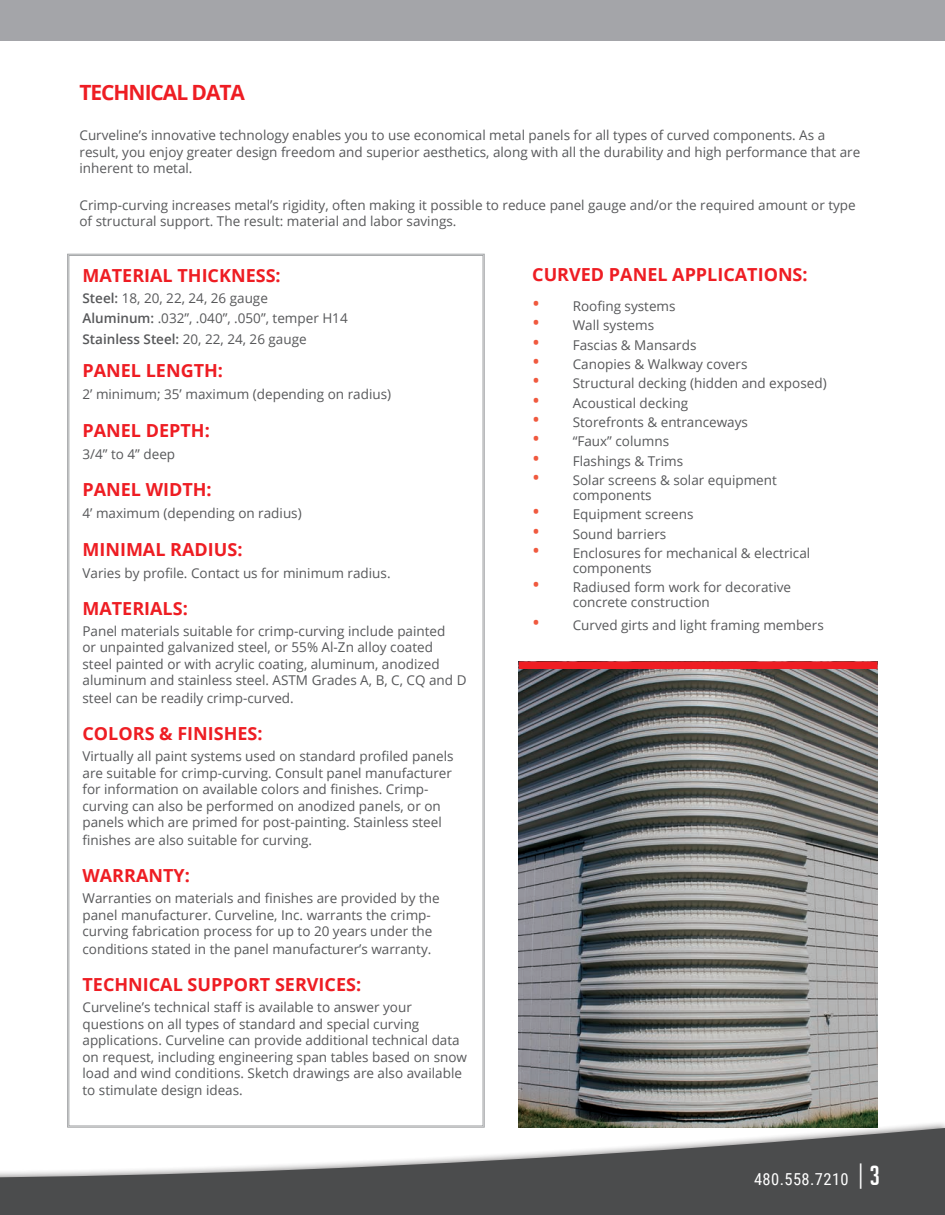
<style>
.page{position:relative;width:945px;height:1215px;background:#fff}
.page>*{position:absolute;margin:0;border:0;box-sizing:border-box;transform-origin:0 0}
.t1{font:700 21px "Open Sans";letter-spacing:-.05em;color:#ee1d23}
.t2{font:700 18px "Open Sans";color:#ee1d23}
.t3{font:16.5px "Roboto Condensed";letter-spacing:.025em;color:#fff}
.t4{font:13.5px/16.5px "Open Sans";color:#57585a}
.s1{font-weight:600}
.s2{font-size:21px;color:#f0593e}
.s3{font-weight:300;font-size:30px}
.s4{font-family:"Big Noodle Titling";font-size:27px}
</style>
<div class="page">
<svg style="left:67px;top:254px;width:418px;height:866px"></svg>
<img style="left:519px;top:669px;width:359px;height:451px">
<div style="left:519px;top:662px;width:359px;height:7px;background:#ee1d23"></div>
<div style="left:0;top:1120px;width:945px;height:95px;background:#231f20;opacity:.75"></div>
<svg style="left:0;top:1128px;width:945px;height:87px;fill:#4b4c4d"></svg>
<div style="left:0;top:0;width:945px;height:40px;background:#a4a5a9"></div>
<p class="t1" style="left:80px;top:78px;width:167px">TECHNICAL DATA</p>
<p class="t4" style="left:80px;top:127px;width:782px">Curveline’s innovative technology enables you to use economical metal panels for all types of curved components. As a result, you enjoy greater design freedom and superior aesthetics, along with all the durability and high performance that are inherent to metal.</p>
<p class="t4" style="left:80px;top:196px;width:778px">Crimp-curving increases metal’s rigidity, often making it possible to reduce panel gauge and/or the required amount or type of structural support. The result: material and labor savings.</p>
<p class="t2" style="left:82px;top:263px;width:200px">MATERIAL THICKNESS:</p>
<p class="t4" style="left:82px;top:289px;width:187px"><span class="s1">Steel:</span> 18, 20, 22, 24, 26 gauge</p>
<p class="t4" style="left:82px;top:310px;width:267px"><span class="s1">Aluminum:</span> .032”, .040”, .050”, temper H14</p>
<p class="t4" style="left:82px;top:331px;width:226px"><span class="s1">Stainless Steel:</span> 20, 22, 24, 26 gauge</p>
<p class="t2" style="left:82px;top:358px;width:142px">PANEL LENGTH:</p>
<p class="t4" style="left:82px;top:386px;width:310px">2’ minimum; 35’ maximum (depending on radius)</p>
<p class="t2" style="left:82px;top:417px;width:129px">PANEL DEPTH:</p>
<p class="t4" style="left:82px;top:445px;width:94px">3/4” to 4” deep</p>
<p class="t2" style="left:82px;top:477px;width:131px">PANEL WIDTH:</p>
<p class="t4" style="left:82px;top:505px;width:221px">4’ maximum (depending on radius)</p>
<p class="t2" style="left:82px;top:536px;width:162px">MINIMAL RADIUS:</p>
<p class="t4" style="left:82px;top:564px;width:310px">Varies by profile. Contact us for minimum radius.</p>
<p class="t2" style="left:82px;top:596px;width:107px">MATERIALS:</p>
<p class="t4" style="left:82px;top:622px;width:386px">Panel materials suitable for crimp-curving include painted<br>or unpainted galvanized steel, or 55% Al-Zn alloy coated<br>steel painted or with acrylic coating, aluminum, anodized aluminum and stainless steel. ASTM Grades A, B, C, CQ and D</p>
<p class="t4" style="left:82px;top:690px;width:213px">steel can be readily crimp-curved.</p>
<p class="t2" style="left:82px;top:721px;width:182px">COLORS &amp; FINISHES:</p>
<p class="t4" style="left:82px;top:748px;width:373px">Virtually all paint systems used on standard profiled panels are suitable for crimp-curving. Consult panel manufacturer for information on available colors and finishes. Crimp&shy;curving can also be performed on anodized panels, or on panels which are primed for post-painting. Stainless steel</p>
<p class="t4" style="left:82px;top:832px;width:231px">finishes are also suitable for curving.</p>
<p class="t2" style="left:82px;top:863px;width:109px">WARRANTY:</p>
<p class="t4" style="left:82px;top:890px;width:359px">Warranties on materials and finishes are provided by the panel manufacturer. Curveline, Inc. warrants the crimp&shy;curving fabrication process for up to 20 years under the</p>
<p class="t4" style="left:82px;top:941px;width:350px">conditions stated in the panel manufacturer’s warranty.</p>
<p class="t2" style="left:82px;top:972px;width:280px">TECHNICAL SUPPORT SERVICES:</p>
<p class="t4" style="left:82px;top:999px;width:386px">Curveline’s technical staff is available to answer your questions on all types of standard and special curving applications. Curveline can provide additional technical data on request, including engineering span tables based on snow load and wind conditions. Sketch drawings are also available to stimulate design ideas.</p>
<p class="t2" style="left:532px;top:262px;width:277px">CURVED PANEL APPLICATIONS:</p>
<p class="t4" style="left:532px;top:298px;width:145px"><span class="s2">•</span> Roofing systems</p>
<p class="t4" style="left:532px;top:317px;width:123px"><span class="s2">•</span> Wall systems</p>
<p class="t4" style="left:532px;top:336px;width:166px"><span class="s2">•</span> Fascias &amp; Mansards</p>
<p class="t4" style="left:532px;top:356px;width:217px"><span class="s2">•</span> Canopies &amp; Walkway covers</p>
<p class="t4" style="left:532px;top:375px;width:296px"><span class="s2">•</span> Structural decking (hidden and exposed)</p>
<p class="t4" style="left:532px;top:394px;width:157px"><span class="s2">•</span> Acoustical decking</p>
<p class="t4" style="left:532px;top:414px;width:217px"><span class="s2">•</span> Storefronts &amp; entranceways</p>
<p class="t4" style="left:532px;top:433px;width:138px"><span class="s2">•</span> “Faux” columns</p>
<p class="t4" style="left:532px;top:452px;width:152px"><span class="s2">•</span> Flashings &amp; Trims</p>
<p class="t4" style="left:573px;top:472px;width:206px;line-height:15px;text-indent:-40px"><span class="s2">•</span> Solar screens &amp; solar equipment components</p>
<p class="t4" style="left:532px;top:506px;width:163px"><span class="s2">•</span> Equipment screens</p>
<p class="t4" style="left:532px;top:525px;width:136px"><span class="s2">•</span> Sound barriers</p>
<p class="t4" style="left:573px;top:545px;width:239px;line-height:15px;text-indent:-40px"><span class="s2">•</span> Enclosures for mechanical &amp; electrical components</p>
<p class="t4" style="left:573px;top:580px;width:220px;line-height:15px;text-indent:-40px"><span class="s2">•</span> Radiused form work for decorative concrete construction</p>
<p class="t4" style="left:532px;top:616px;width:293px"><span class="s2">•</span> Curved girts and light framing members</p>
<p class="t3" style="left:754px;top:1168px;width:127px">480.558.7210 <span class="s3">|</span> <span class="s4">3</span></p>
</div>
